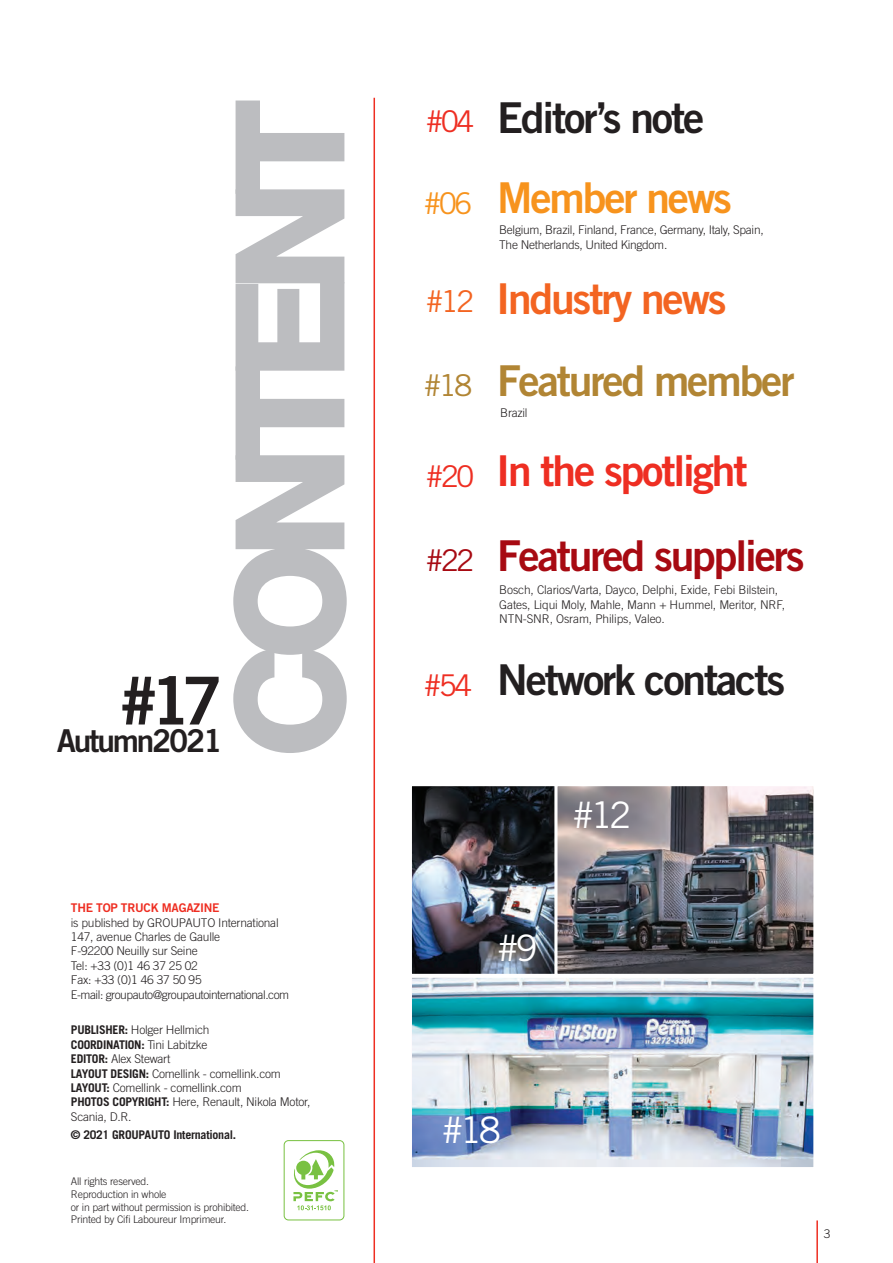
<style>
.page{position:relative;width:893px;height:1263px;background:#fff}
.page>*{position:absolute;margin:0;border:0;box-sizing:border-box;transform-origin:0 0}
.t1{font:800 152.4px "Helvetica Neue LT Std";letter-spacing:-.11em;color:#bcbdc0}
.t2{font:66.15px "Trade Gothic Bold Two";color:#231f20}
.t3{font:42.6px "Trade Gothic Bold Two";letter-spacing:-.05em;color:#231f20}
.t4{font:42.6px "Trade Gothic Bold Two";letter-spacing:-.05em;color:#a70a12}
.t5{font:42.6px "Trade Gothic Bold Two";letter-spacing:-.05em;color:#ee2e22}
.t6{font:42.6px "Trade Gothic Bold Two";letter-spacing:-.05em;color:#b18534}
.t7{font:42.6px "Trade Gothic Bold Two";letter-spacing:-.05em;color:#f36421}
.t8{font:42.6px "Trade Gothic Bold Two";letter-spacing:-.05em;color:#f7931d}
.t9{font:36.45px "Trade Gothic";color:#fff}
.t10{font:31.5px "Trade Gothic Bold Two";letter-spacing:-.07em;color:#231f20}
.t11{font:30px "Trade Gothic";color:#ee2e22}
.t12{font:30px "Trade Gothic";color:#f36421}
.t13{font:30px "Trade Gothic";color:#a70a12}
.t14{font:30px "Trade Gothic";color:#f7931d}
.t15{font:30px "Trade Gothic";color:#b18534}
.t16{font:300 12px/14.4px "Trade Gothic";letter-spacing:-.02em;color:#231f20}
.t17{font:700 12px "Trade Gothic";letter-spacing:-.02em;color:#231f20}
.t18{font:300 12px "Trade Gothic";letter-spacing:-.04em;color:#231f20}
.t19{font:12px "Trade Gothic Bold Two";letter-spacing:-.02em;color:#ee2e22}
.t20{font:300 10.5px/12.6px "Trade Gothic";letter-spacing:-.02em;color:#231f20}
.s1{font-weight:700}
.s2{font-weight:300}
</style>
<div class="page">
<hr style="left:816px;top:1220px;width:2px;height:43px;background:#ee2e22">
<img style="left:413px;top:979px;width:399px;height:187px">
<div style="left:409px;top:975px;width:407px;height:195px;border:3px solid #fff"></div>
<hr style="left:374px;top:98px;width:1px;height:1165px;background:#ee2e22">
<svg style="left:284px;top:1140px;width:60px;height:80px"></svg>
<div style="left:285px;top:1141px;width:58px;height:78px;background:#fff;border-radius:4px"></div>
<svg style="left:293px;top:1150px;width:45px;height:60px"></svg>
<img style="left:413px;top:787px;width:141px;height:186px">
<div style="left:409px;top:783px;width:171px;height:194px;border:3px solid #fff"></div>
<img style="left:558px;top:787px;width:254px;height:186px">
<div style="left:554px;top:783px;width:262px;height:194px;border:3px solid #fff"></div>
<p class="t2" style="left:118px;top:660px;width:106px">#17</p>
<p class="t10" style="left:57px;top:721px;width:167px">Autumn2021</p>
<p class="t1" style="left:199px;top:759px;width:663px;rotate:-90deg">CONTENT</p>
<p class="t11" style="left:425px;top:104px;width:50px">#04</p>
<p class="t3" style="left:497px;top:91px;width:209px">Editor’s note</p>
<p class="t8" style="left:497px;top:172px;width:237px">Member news</p>
<p class="t16" style="left:499px;top:223px;width:266px">Belgium, Brazil, Finland, France, Germany, Italy, Spain,<br>The Netherlands, United Kingdom.</p>
<p class="t14" style="left:423px;top:185px;width:50px">#06</p>
<p class="t12" style="left:425px;top:284px;width:50px">#12</p>
<p class="t7" style="left:496px;top:272px;width:232px">Industry news</p>
<p class="t6" style="left:497px;top:355px;width:299px">Featured member</p>
<p class="t16" style="left:500px;top:405px;width:29px">Brazil</p>
<p class="t15" style="left:423px;top:367px;width:50px">#18</p>
<p class="t11" style="left:425px;top:458px;width:50px">#20</p>
<p class="t5" style="left:496px;top:445px;width:253px">In the spotlight</p>
<p class="t4" style="left:497px;top:529px;width:309px">Featured suppliers</p>
<p class="t16" style="left:499px;top:583px;width:280px">Bosch, Clarios/Varta, Dayco, Delphi, Exide, Febi Bilstein,</p>
<p class="t16" style="left:499px;top:597px;width:287px">Gates, Liqui Moly, Mahle, Mann + Hummel, Meritor, NRF,<br>NTN-SNR, Osram, Philips, Valeo.</p>
<p class="t13" style="left:425px;top:542px;width:50px">#22</p>
<p class="t11" style="left:423px;top:667px;width:50px">#54</p>
<p class="t3" style="left:497px;top:653px;width:290px">Network contacts</p>
<p class="t9" style="left:572px;top:793px;width:61px">#12</p>
<p class="t19" style="left:71px;top:900px;width:150px">THE TOP TRUCK MAGAZINE</p>
<p class="t16" style="left:71px;top:915px;width:209px">is published by GROUPAUTO International</p>
<p class="t16" style="left:71px;top:929px;width:151px">147, avenue Charles de Gaulle</p>
<p class="t16" style="left:71px;top:944px;width:128px">F-92200 Neuilly sur Seine</p>
<p class="t16" style="left:71px;top:958px;width:129px">Tel: +33 (0)1 46 37 25 02</p>
<p class="t16" style="left:71px;top:973px;width:132px">Fax: +33 (0)1 46 37 50 95</p>
<p class="t18" style="left:71px;top:987px;width:220px">E-mail: groupauto@groupautointernational.com</p>
<p class="t16" style="left:71px;top:1023px;width:140px"><span class="s1">PUBLISHER:</span> Holger Hellmich</p>
<p class="t17" style="left:71px;top:1037px;width:138px">COORDINATION: <span class="s2">Tini Labitzke</span></p>
<p class="t16" style="left:71px;top:1051px;width:101px"><span class="s1">EDITOR:</span> Alex Stewart</p>
<p class="t16" style="left:71px;top:1066px;width:212px"><span class="s1">LAYOUT DESIGN:</span> Comellink - comellink.com</p>
<p class="t16" style="left:71px;top:1080px;width:172px"><span class="s1">LAYOUT:</span> Comellink - comellink.com</p>
<p class="t16" style="left:71px;top:1095px;width:241px"><span class="s1">PHOTOS COPYRIGHT:</span> Here, Renault, Nikola Motor,<br>Scania, D.R.</p>
<p class="t17" style="left:71px;top:1127px;width:167px">© 2021 GROUPAUTO International.</p>
<p class="t20" style="left:71px;top:1175px;width:180px">All rights reserved.<br>Reproduction in whole<br>or in part without permission is prohibited.</p>
<p class="t20" style="left:71px;top:1213px;width:157px">Printed by Cifi Laboureur Imprimeur.</p>
<p class="t9" style="left:497px;top:926px;width:42px">#9</p>
<p class="t9" style="left:441px;top:1108px;width:61px">#18</p>
<p class="t16" style="left:824px;top:1227px;width:8px">3</p>
</div>
